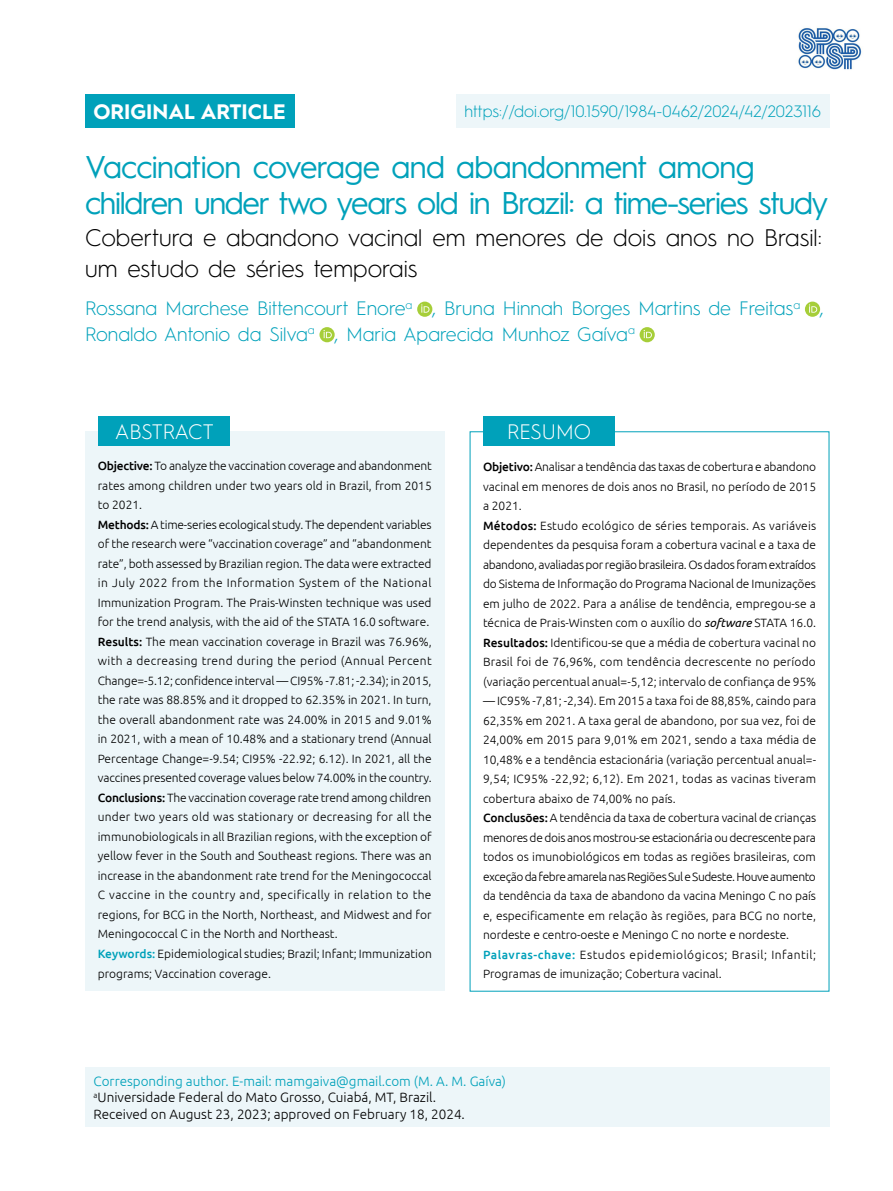
<style>
.page{position:relative;width:893px;height:1191px;background:#fff}
.page>*{position:absolute;margin:0;border:0;box-sizing:border-box;transform-origin:0 0}
.t1{font:31.5px/36px "Hurme Geometric Sans 1";letter-spacing:-.04em;color:#00a1ba}
.t2{font:300 24px/31.5px "Hurme Geometric Sans 1";color:#000}
.t3{font:700 21px "Hurme Geometric Sans 1";color:#fff}
.t4{font:300 21px "Hurme Geometric Sans 1";letter-spacing:-.005em;color:#fff}
.t5{font:300 19.5px/25.5px "Hurme Geometric Sans 1";color:#00a1ba}
.t6{font:300 16.5px "Hurme Geometric Sans 1";color:#00a1ba}
.t7{font:300 13.5px/16.2px "Ubuntu";color:#000}
.t8{font:300 12px/19.5px "Ubuntu";color:#000}
.s1{font-weight:500}
.s2{font-weight:500;color:#00a1ba}
.s3{font-weight:400;font-style:italic}
.s4{color:#00a1ba}
</style>
<div class="page">
<div style="left:85px;top:431px;width:359px;height:559px;background:#edf6f9"></div>
<div style="left:98px;top:417px;width:132px;height:29px;background:#00a1ba"></div>
<div style="left:483px;top:417px;width:132px;height:29px;background:#00a1ba"></div>
<div style="left:85px;top:1067px;width:744px;height:60px;background:#edf6f9"></div>
<svg style="left:417px;top:301px;width:15px;height:16px"></svg>
<svg style="left:421px;top:304px;width:8px;height:9px"></svg>
<svg style="left:805px;top:301px;width:15px;height:16px"></svg>
<svg style="left:809px;top:304px;width:8px;height:9px"></svg>
<svg style="left:319px;top:327px;width:16px;height:15px"></svg>
<svg style="left:324px;top:330px;width:8px;height:8px"></svg>
<svg style="left:640px;top:327px;width:15px;height:15px"></svg>
<svg style="left:644px;top:330px;width:8px;height:8px"></svg>
<div style="left:85px;top:94px;width:209px;height:33px;background:#00a1ba"></div>
<div style="left:456px;top:94px;width:373px;height:33px;background:#edf6f9"></div>
<img style="left:798px;top:27px;width:64px;height:43px">
<h3 class="t3" style="left:93px;top:97px;width:194px">ORIGINAL ARTICLE</h3>
<h3 class="t6" style="left:464px;top:100px;width:358px">https://doi.org/10.1590/1984-0462/2024/42/2023116</h3>
<h1 class="t1" style="left:85px;top:147px;width:745px">Vaccination coverage and abandonment among children under two years old in Brazil: a time-series study</h1>
<h2 class="t2" style="left:85px;top:220px;width:738px">Cobertura e abandono vacinal em menores de dois anos no Brasil: um estudo de séries temporais</h2>
<h3 class="t5" style="left:85px;top:294px;width:740px">Rossana Marchese Bittencourt Enore<sup>a</sup> , Bruna Hinnah Borges Martins de Freitas<sup>a</sup> ,<br>Ronaldo Antonio da Silva<sup>a</sup> , Maria Aparecida Munhoz Gaíva<sup>a</sup></h3>
<h3 class="t4" style="left:115px;top:418px;width:100px">ABSTRACT</h3>
<h3 class="t4" style="left:507px;top:418px;width:85px">RESUMO</h3>
<p class="t8" style="left:98px;top:456px;width:335px"><span class="s1">Objective:</span> To analyze the vaccination coverage and abandonment rates among children under two years old in Brazil, from 2015 to 2021.<br><span class="s1">Methods:</span> A time-series ecological study. The dependent variables of the research were “vaccination coverage” and “abandonment rate”, both assessed by Brazilian region. The data were extracted in July 2022 from the Information System of the National Immunization Program. The Prais-Winsten technique was used for the trend analysis, with the aid of the STATA 16.0 software.<br><span class="s1">Results:</span> The mean vaccination coverage in Brazil was 76.96%, with a decreasing trend during the period (Annual Percent Change=-5.12; confidence interval — CI95% -7.81; -2.34); in 2015, the rate was 88.85% and it dropped to 62.35% in 2021. In turn, the overall abandonment rate was 24.00% in 2015 and 9.01% in 2021, with a mean of 10.48% and a stationary trend (Annual Percentage Change=-9.54; CI95% -22.92; 6.12). In 2021, all the vaccines presented coverage values below 74.00% in the country.<br><span class="s1">Conclusions:</span> The vaccination coverage rate trend among children under two years old was stationary or decreasing for all the immunobiologicals in all Brazilian regions, with the exception of yellow fever in the South and Southeast regions. There was an increase in the abandonment rate trend for the Meningococcal C vaccine in the country and, specifically in relation to the regions, for BCG in the North, Northeast, and Midwest and for Meningococcal C in the North and Northeast.<br><span class="s2">Keywords:</span> Epidemiological studies; Brazil; Infant; Immunization programs; Vaccination coverage.</p>
<p class="t8" style="left:483px;top:457px;width:335px"><span class="s1">Objetivo:</span> Analisar a tendência das taxas de cobertura e abandono vacinal em menores de dois anos no Brasil, no período de 2015 a 2021.<br><span class="s1">Métodos:</span> Estudo ecológico de séries temporais. As variáveis dependentes da pesquisa foram a cobertura vacinal e a taxa de abandono, avaliadas por região brasileira. Os dados foram extraídos do Sistema de Informação do Programa Nacional de Imunizações em julho de 2022. Para a análise de tendência, empregou-se a técnica de Prais-Winsten com o auxílio do <span class="s3">software</span> STATA 16.0.<br><span class="s1">Resultados:</span> Identificou-se que a média de cobertura vacinal no Brasil foi de 76,96%, com tendência decrescente no período (variação percentual anual=-5,12; intervalo de confiança de 95%</p>
<p class="t8" style="left:483px;top:691px;width:335px">— IC95% -7,81; -2,34). Em 2015 a taxa foi de 88,85%, caindo para 62,35% em 2021. A taxa geral de abandono, por sua vez, foi de 24,00% em 2015 para 9,01% em 2021, sendo a taxa média de 10,48% e a tendência estacionária (variação percentual anual=- 9,54; IC95% -22,92; 6,12). Em 2021, todas as vacinas tiveram cobertura abaixo de 74,00% no país.<br><span class="s1">Conclusões:</span> A tendência da taxa de cobertura vacinal de crianças menores de dois anos mostrou-se estacionária ou decrescente para todos os imunobiológicos em todas as regiões brasileiras, com exceção da febre amarela nas Regiões Sul e Sudeste. Houve aumento da tendência da taxa de abandono da vacina Meningo C no país e, especificamente em relação às regiões, para BCG no norte, nordeste e centro-oeste e Meningo C no norte e nordeste.<br><span class="s2">Palavras-chave:</span> Estudos epidemiológicos; Brasil; Infantil; Programas de imunização; Cobertura vacinal.</p>
<p class="t7" style="left:94px;top:1073px;width:414px"><span class="s4">Corresponding author. E-mail: mamgaiva@gmail.com (M. A. M. Gaíva) </span><sup>a</sup>Universidade Federal do Mato Grosso, Cuiabá, MT, Brazil.<br>Received on August 23, 2023; approved on February 18, 2024.</p>
</div>
